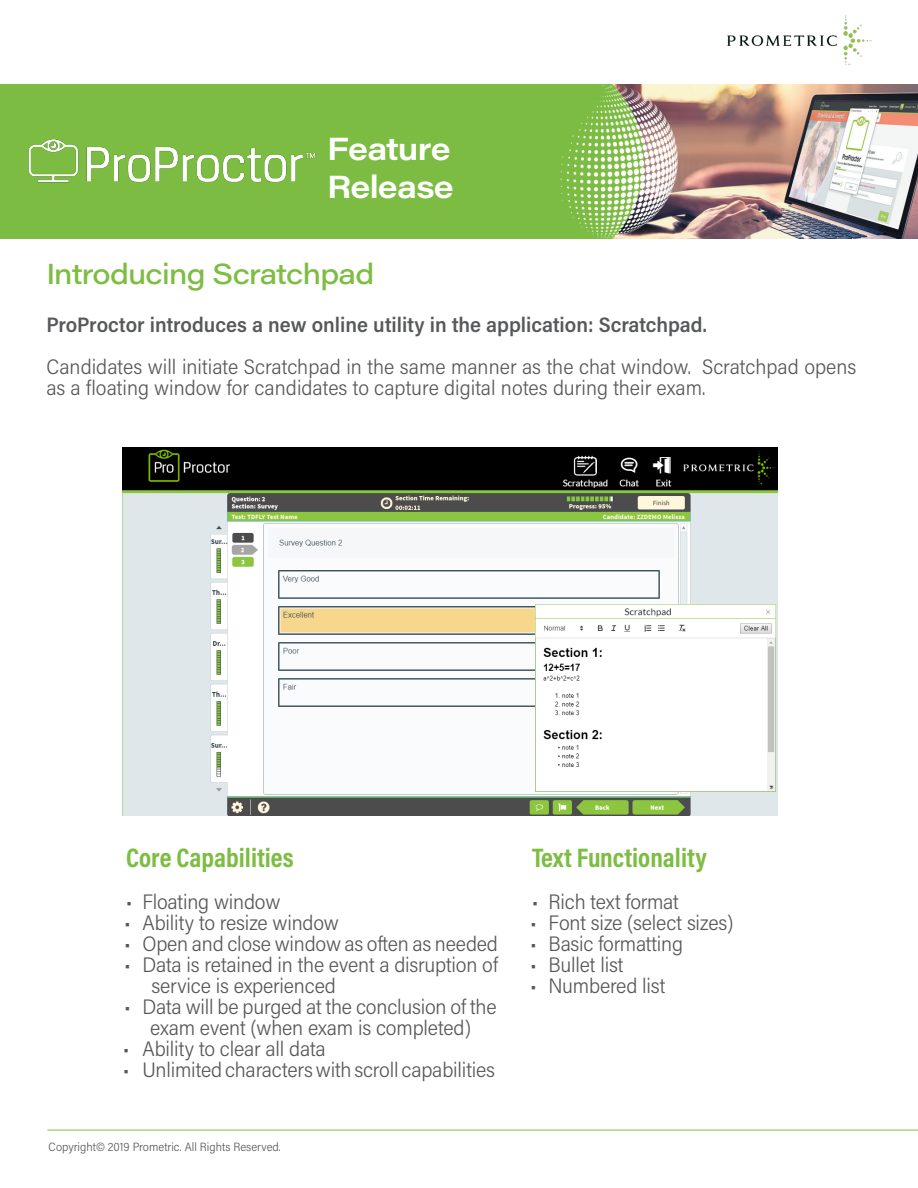
<style>
.page{position:relative;width:918px;height:1188px;background:#fff}
.page>*{position:absolute;margin:0;border:0;box-sizing:border-box;transform-origin:0 0}
.t1{font:600 31.5px "Acumin Pro Wide";letter-spacing:-.025em;color:#fff}
.t2{font:500 28.5px "Acumin Pro Wide";letter-spacing:-.03em;color:#7cbd42}
.t3{font:700 27px "Acumin Pro Cond";color:#7cbd42}
.Paragraph_Style_2{font:300 21px/21px "Acumin Pro Semi Cond";letter-spacing:-.01em;color:#57585a}
.Paragraph_Style_2-2{font:600 21px "Acumin Pro Semi Cond";color:#57585a}
.t4{font:300 12px "Acumin Pro Semi Cond";color:#57585a}
</style>
<div class="page">
<img style="left:1px;top:84px;width:917px;height:154px">
<img style="left:727px;top:15px;width:146px;height:50px">
<hr style="left:48px;top:1130px;width:870px;height:1px;background:#7cbd42">
<img style="left:122px;top:447px;width:656px;height:369px">
<img style="left:12px;top:94px;width:351px;height:145px">
<p class="t1" style="left:327px;top:126px;width:125px">Feature</p>
<p class="t1" style="left:327px;top:164px;width:128px">Release</p>
<p class="t2" style="left:46px;top:254px;width:329px">Introducing Scratchpad</p>
<p class="Paragraph_Style_2-2" style="left:46px;top:310px;width:662px">ProProctor introduces a new online utility in the application: Scratchpad.</p>
<p class="Paragraph_Style_2" style="left:46px;top:355px;width:811px">Candidates will initiate Scratchpad in the same manner as the chat window. Scratchpad opens as a floating window for candidates to capture digital notes during their exam.</p>
<p class="t3" style="left:126px;top:840px;width:169px">Core Capabilities</p>
<p class="Paragraph_Style_2" style="left:126px;top:890px;width:156px">• Floating window</p>
<p class="Paragraph_Style_2" style="left:125px;top:911px;width:216px">• Ability to resize window</p>
<p class="Paragraph_Style_2" style="left:125px;top:932px;width:375px">• Open and close window as often as needed</p>
<p class="Paragraph_Style_2" style="left:152px;top:953px;width:348px;text-indent:-27px">• Data is retained in the event a disruption of service is experienced</p>
<p class="Paragraph_Style_2" style="left:125px;top:995px;width:374px;text-align:center">• Data will be purged at the conclusion of the exam event (when exam is completed)</p>
<p class="Paragraph_Style_2" style="left:123px;top:1037px;width:204px">• Ability to clear all data</p>
<p class="Paragraph_Style_2" style="left:123px;top:1058px;width:373px">• Unlimited characters with scroll capabilities</p>
<p class="t4" style="left:49px;top:1139px;width:234px">Copyright© 2019 Prometric. All Rights Reserved.</p>
<p class="t3" style="left:532px;top:840px;width:176px">Text Functionality</p>
<p class="Paragraph_Style_2" style="left:532px;top:890px;width:148px">• Rich text format</p>
<p class="Paragraph_Style_2" style="left:531px;top:911px;width:204px">• Font size (select sizes)</p>
<p class="Paragraph_Style_2" style="left:531px;top:932px;width:154px">• Basic formatting</p>
<p class="Paragraph_Style_2" style="left:531px;top:953px;width:94px">• Bullet list</p>
<p class="Paragraph_Style_2" style="left:531px;top:974px;width:136px">• Numbered list</p>
</div>
